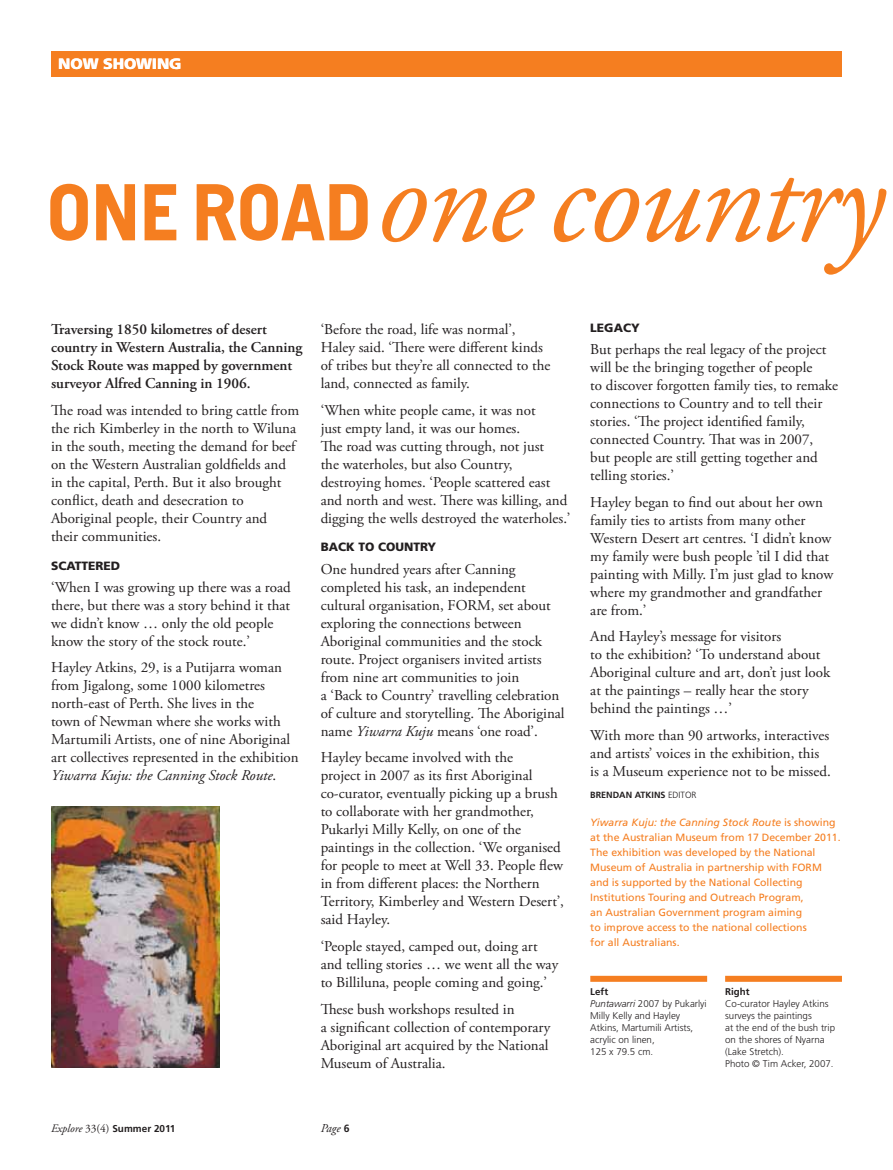
<style>
.page{position:relative;width:893px;height:1170px;background:#fff}
.page>*{position:absolute;margin:0;border:0;box-sizing:border-box;transform-origin:0 0}
.t1{font:italic 127.5px "Adobe Garamond Pro";letter-spacing:-.02em;color:#f57e20}
.t2{font:15px/18px "Adobe Garamond Pro";color:#231f20}
.t3{font:600 15px/18px "Adobe Garamond Pro";color:#231f20}
.t4{font:900 15px "Frutiger LT Std";color:#fff;scale:1.06 1}
.t5{font:900 12px "Frutiger LT Std";color:#231f20}
.t6{font:italic 12px "Adobe Garamond Pro";color:#231f20}
.t7{font:10.5px/15px "Frutiger LT Std";color:#f57e20}
.t8{font:700 10.05px "Frutiger LT Std";color:#231f20}
.t9{font:300 9.75px/12px "Frutiger LT Std";color:#231f20}
.t10{font:700 9px "Frutiger LT Std";color:#231f20}
.s1{font-family:"Helsinki";font-weight:700;font-style:normal;font-size:79.5px}
.s2{font-style:italic}
.s3{font-weight:300}
.s4{font-weight:700}
.s5{font-family:"Adobe Garamond Pro";font-weight:400;font-style:italic;font-size:11.4px}
.s6{font-family:"Adobe Garamond Pro";font-weight:400;font-size:11.4px}
.s7{font-family:"Frutiger LT Std";font-weight:700;font-style:normal;font-size:10.5px}
</style>
<div class="page">
<div style="left:51px;top:51px;width:791px;height:26px;background:#f57e20"></div>
<div style="left:590px;top:975px;width:117px;height:6px;background:#f57e20"></div>
<img style="left:51px;top:806px;width:168px;height:261px">
<div style="left:725px;top:975px;width:117px;height:6px;background:#f57e20"></div>
<p class="t4" style="left:58px;top:55px;width:14px">NOW</p>
<p class="t4" style="left:103px;top:55px;width:12px">SHOWING</p>
<p class="t1" style="left:47px;top:123px;width:838px"><span class="s1">ONE ROAD</span>one country</p>
<p class="t3" style="left:51px;top:320px;width:253px">Traversing 1850 kilometres of desert country in Western Australia, the Canning Stock Route was mapped by government surveyor Alfred Canning in 1906.</p>
<p class="t2" style="left:51px;top:401px;width:250px">The road was intended to bring cattle from the rich Kimberley in the north to Wiluna in the south, meeting the demand for beef on the Western Australian goldfields and in the capital, Perth. But it also brought conflict, death and desecration to Aboriginal people, their Country and<br>their communities.</p>
<p class="t5" style="left:51px;top:558px;width:16px">SCATTERED</p>
<p class="t2" style="left:51px;top:578px;width:241px">‘When I was growing up there was a road there, but there was a story behind it that we didn’t know … only the old people know the story of the stock route.’</p>
<p class="t2" style="left:51px;top:659px;width:249px">Hayley Atkins, 29, is a Putijarra woman from Jigalong, some 1000 kilometres north-east of Perth. She lives in the<br>town of Newman where she works with Martumili Artists, one of nine Aboriginal art collectives represented in the exhibition <span class="s2">Yiwarra Kuju: the Canning Stock Route</span>.</p>
<p class="t2" style="left:321px;top:321px;width:231px">‘Before the road, life was normal’, Haley said. ‘There were different kinds of tribes but they’re all connected to the land, connected as family.</p>
<p class="t2" style="left:321px;top:401px;width:251px">‘When white people came, it was not<br>just empty land, it was our homes.<br>The road was cutting through, not just<br>the waterholes, but also Country, destroying homes. ‘People scattered east and north and west. There was killing, and digging the wells destroyed the waterholes.’</p>
<p class="t5" style="left:321px;top:540px;width:18px">BACK</p>
<p class="t5" style="left:358px;top:540px;width:37px">TO COUNTR</p>
<p class="t5" style="left:428px;top:540px;width:10px">Y</p>
<p class="t2" style="left:321px;top:560px;width:245px">One hundred years after Canning completed his task, an independent cultural organisation, FORM, set about exploring the connections between Aboriginal communities and the stock route. Project organisers invited artists from nine art communities to join<br>a ‘Back to Country’ travelling celebration of culture and storytelling. The Aboriginal name <span class="s2">Yiwarra Kuju</span> means ‘one road’.</p>
<p class="t2" style="left:321px;top:749px;width:245px">Hayley became involved with the<br>project in 2007 as its first Aboriginal co-curator, eventually picking up a brush to collaborate with her grandmother, Pukarlyi Milly Kelly, on one of the paintings in the collection. ‘We organised for people to meet at Well 33. People flew in from different places: the Northern Territory, Kimberley and Western Desert’, said Hayley.</p>
<p class="t2" style="left:321px;top:937px;width:239px">‘People stayed, camped out, doing art and telling stories … we went all the way to Billiluna, people coming and going.’</p>
<p class="t2" style="left:321px;top:1000px;width:231px">These bush workshops resulted in<br>a significant collection of contemporary Aboriginal art acquired by the National Museum of Australia.</p>
<p class="t5" style="left:590px;top:320px;width:16px">LEGAC</p>
<p class="t5" style="left:631px;top:320px;width:10px">Y</p>
<p class="t2" style="left:590px;top:341px;width:249px">But perhaps the real legacy of the project will be the bringing together of people<br>to discover forgotten family ties, to remake connections to Country and to tell their stories. ‘The project identified family, connected Country. That was in 2007,<br>but people are still getting together and telling stories.’</p>
<p class="t2" style="left:590px;top:493px;width:244px">Hayley began to find out about her own family ties to artists from many other Western Desert art centres. ‘I didn’t know my family were bush people ’til I did that painting with Milly. I’m just glad to know where my grandmother and grandfather are from.’</p>
<p class="t2" style="left:590px;top:628px;width:242px">And Hayley’s message for visitors<br>to the exhibition? ‘To understand about Aboriginal culture and art, don’t just look at the paintings – really hear the story behind the paintings …’</p>
<p class="t2" style="left:590px;top:726px;width:242px">With more than 90 artworks, interactives and artists’ voices in the exhibition, this is a Museum experience not to be missed.</p>
<p class="t10" style="left:590px;top:789px;width:108px">BRENDAN ATKINS <span class="s3">Editor</span></p>
<p class="t7" style="left:590px;top:814px;width:252px"><span class="s2">Yiwarra Kuju: the Canning Stock Route</span> is showing at the Australian M useum from 17 December 2011.<br>The exhibition was developed by the National<br>M useum of Australia in partnership with FORM<br>and is supported by the National Collecting<br>I nstitutions Touring and Outreach Program,<br>an Australian Government program aiming<br>to improve access to the national collections<br>for all Australians.</p>
<p class="t9" style="left:590px;top:986px;width:118px"><span class="s4">LEFT<br></span><span class="s2">Puntawarri</span> 2007 by Pukarlyi<br>Milly Kelly and Hayley<br>Atkins, Martumili Artists, acrylic on linen,<br>125 x 79.5 cm.</p>
<p class="t9" style="left:725px;top:986px;width:111px"><span class="s4">RIGHT<br></span>Co-curator Hayley Atkins surveys the paintings<br>at the end of the bush trip on the shores of Nyarna (Lake Stretch).<br>Photo © Tim Acker, 2007.</p>
<p class="t8" style="left:51px;top:1122px;width:126px"><span class="s5">Explore</span> <span class="s6">33(4)</span> SUMMER 2011</p>
<p class="t6" style="left:321px;top:1120px;width:30px">Page <span class="s7">6</span></p>
</div>
